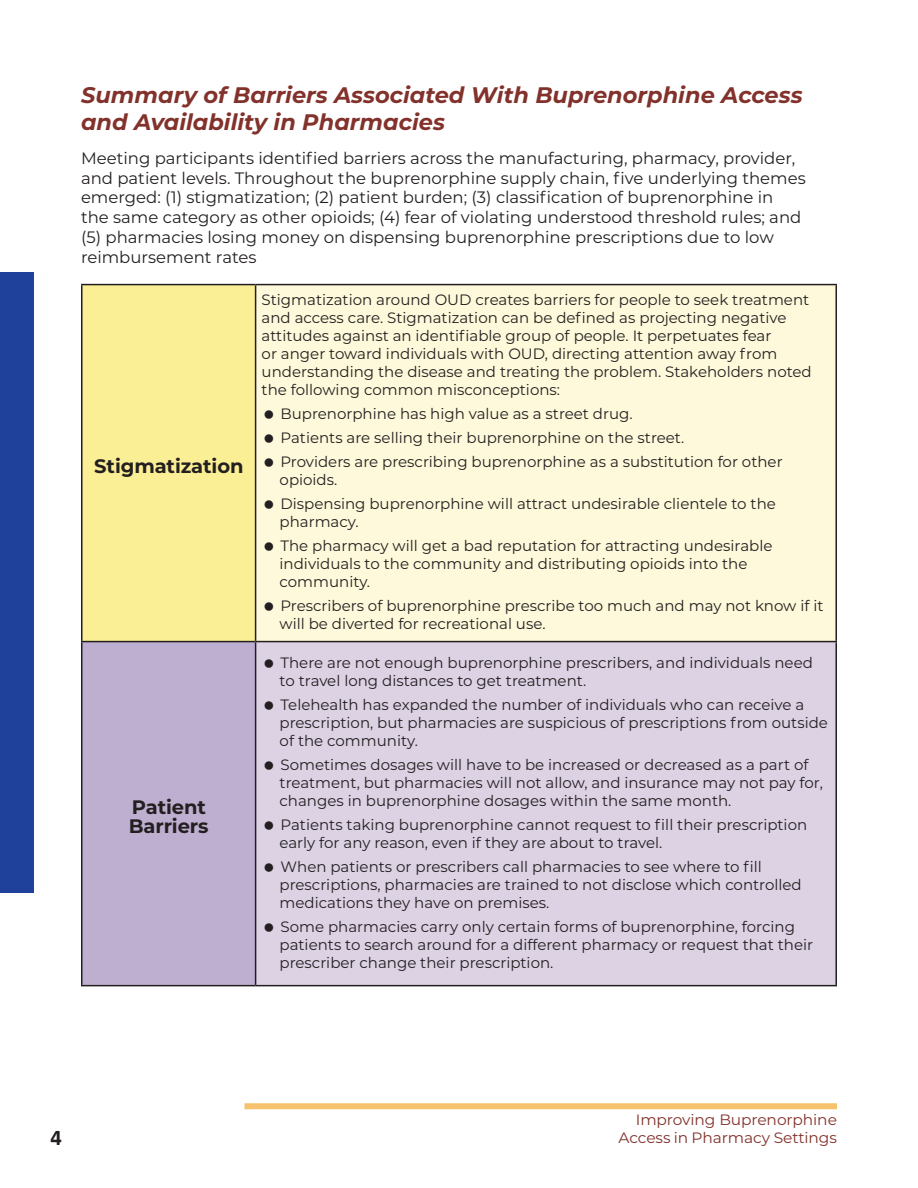
<style>
.page{position:relative;width:918px;height:1188px;background:#fff}
.page>*{position:absolute;margin:0;border:0;box-sizing:border-box;transform-origin:0 0}
._01B-Header_Small_Monserrat_copy{font:italic 700 22.5px/27px "Montserrat";color:#82312b}
.t1{font:700 22.5px "Calibri";color:#231f20}
._04-Sidebar_Header_Box{font:700 19.5px/19px "Montserrat";letter-spacing:-.005em;color:#231f20}
._03-Body-Type{font:16.5px/19.8px "Montserrat";color:#231f20}
._04-Sidebar_Text_Black{font:15px/18px "Montserrat";color:#231f20}
.t2{font:15px "Montserrat";letter-spacing:-.005em;color:#82312b}
</style>
<div class="page">
<div style="left:244px;top:1103px;width:593px;height:6px;background:#f7c16d"></div>
<div style="left:0;top:272px;width:34px;height:621px;background:#20419b"></div>
<div style="left:82px;top:285px;width:174px;height:357px;background:#fbef95"></div>
<div style="left:256px;top:285px;width:580px;height:357px;background:#fdf9da"></div>
<div style="left:82px;top:642px;width:174px;height:344px;background:#beaecf"></div>
<div style="left:256px;top:642px;width:580px;height:344px;background:#dcd2e4"></div>
<hr style="left:81px;top:284px;width:175px;height:1px;background:#231f20">
<hr style="left:81px;top:285px;width:1px;height:356px;background:#231f20">
<hr style="left:256px;top:284px;width:581px;height:1px;background:#231f20">
<hr style="left:255px;top:285px;width:1px;height:356px;background:#231f20">
<hr style="left:836px;top:285px;width:1px;height:356px;background:#231f20">
<hr style="left:81px;top:641px;width:175px;height:1px;background:#231f20">
<hr style="left:81px;top:642px;width:1px;height:343px;background:#231f20">
<hr style="left:256px;top:641px;width:581px;height:1px;background:#231f20">
<hr style="left:255px;top:642px;width:1px;height:343px;background:#231f20">
<hr style="left:836px;top:642px;width:1px;height:343px;background:#231f20">
<hr style="left:81px;top:985px;width:175px;height:1px;background:#231f20">
<hr style="left:256px;top:985px;width:581px;height:1px;background:#231f20">
<p class="_01B-Header_Small_Monserrat_copy" style="left:81px;top:80px;width:723px">Summary of Barriers Associated With Buprenorphine Access and Availability in Pharmacies</p>
<p class="_03-Body-Type" style="left:81px;top:147px;width:726px">Meeting participants identified barriers across the manufacturing, pharmacy, provider, and patient levels. Throughout the buprenorphine supply chain, five underlying themes emerged: (1) stigmatization; (2) patient burden; (3) classification of buprenorphine in<br>the same category as other opioids; (4) fear of violating understood threshold rules; and (5) pharmacies losing money on dispensing buprenorphine prescriptions due to low reimbursement rates</p>
<p class="_04-Sidebar_Header_Box" style="left:94px;top:455px;width:151px">Stigmatization</p>
<p class="_04-Sidebar_Header_Box" style="left:129px;top:796px;width:81px">Patient<br>Barriers</p>
<p class="_04-Sidebar_Text_Black" style="left:262px;top:290px;width:552px">Stigmatization around OUD creates barriers for people to seek treatment and access care. Stigmatization can be defined as projecting negative attitudes against an identifiable group of people. It perpetuates fear<br>or anger toward individuals with OUD, directing attention away from understanding the disease and treating the problem. Stakeholders noted the following common misconceptions:</p>
<p class="_04-Sidebar_Text_Black" style="left:281px;top:404px;width:354px">Buprenorphine has high value as a street drug.</p>
<p class="_04-Sidebar_Text_Black" style="left:281px;top:428px;width:405px">Patients are selling their buprenorphine on the street.</p>
<p class="_04-Sidebar_Text_Black" style="left:280px;top:452px;width:505px">Providers are prescribing buprenorphine as a substitution for other opioids.</p>
<p class="_04-Sidebar_Text_Black" style="left:280px;top:494px;width:498px">Dispensing buprenorphine will attract undesirable clientele to the pharmacy.</p>
<p class="_04-Sidebar_Text_Black" style="left:280px;top:536px;width:494px">The pharmacy will get a bad reputation for attracting undesirable individuals to the community and distributing opioids into the community.</p>
<p class="_04-Sidebar_Text_Black" style="left:280px;top:596px;width:545px">Prescribers of buprenorphine prescribe too much and may not know if it will be diverted for recreational use.</p>
<p class="_04-Sidebar_Text_Black" style="left:280px;top:653px;width:535px">There are not enough buprenorphine prescribers, and individuals need to travel long distances to get treatment.</p>
<p class="_04-Sidebar_Text_Black" style="left:280px;top:695px;width:550px">Telehealth has expanded the number of individuals who can receive a prescription, but pharmacies are suspicious of prescriptions from outside of the community.</p>
<p class="_04-Sidebar_Text_Black" style="left:280px;top:755px;width:545px">Sometimes dosages will have to be increased or decreased as a part of treatment, but pharmacies will not allow, and insurance may not pay for, changes in buprenorphine dosages within the same month.</p>
<p class="_04-Sidebar_Text_Black" style="left:280px;top:815px;width:529px">Patients taking buprenorphine cannot request to fill their prescription early for any reason, even if they are about to travel.</p>
<p class="_04-Sidebar_Text_Black" style="left:280px;top:857px;width:524px">When patients or prescribers call pharmacies to see where to fill prescriptions, pharmacies are trained to not disclose which controlled medications they have on premises.</p>
<p class="_04-Sidebar_Text_Black" style="left:280px;top:917px;width:535px">Some pharmacies carry only certain forms of buprenorphine, forcing patients to search around for a different pharmacy or request that their prescriber change their prescription.</p>
<p class="t2" style="left:636px;top:1109px;width:203px">Improving Buprenorphine</p>
<h1 class="t1" style="left:51px;top:1121px;width:13px">4</h1>
<p class="t2" style="left:619px;top:1127px;width:220px">Access in Pharmacy Settings</p>
</div>
